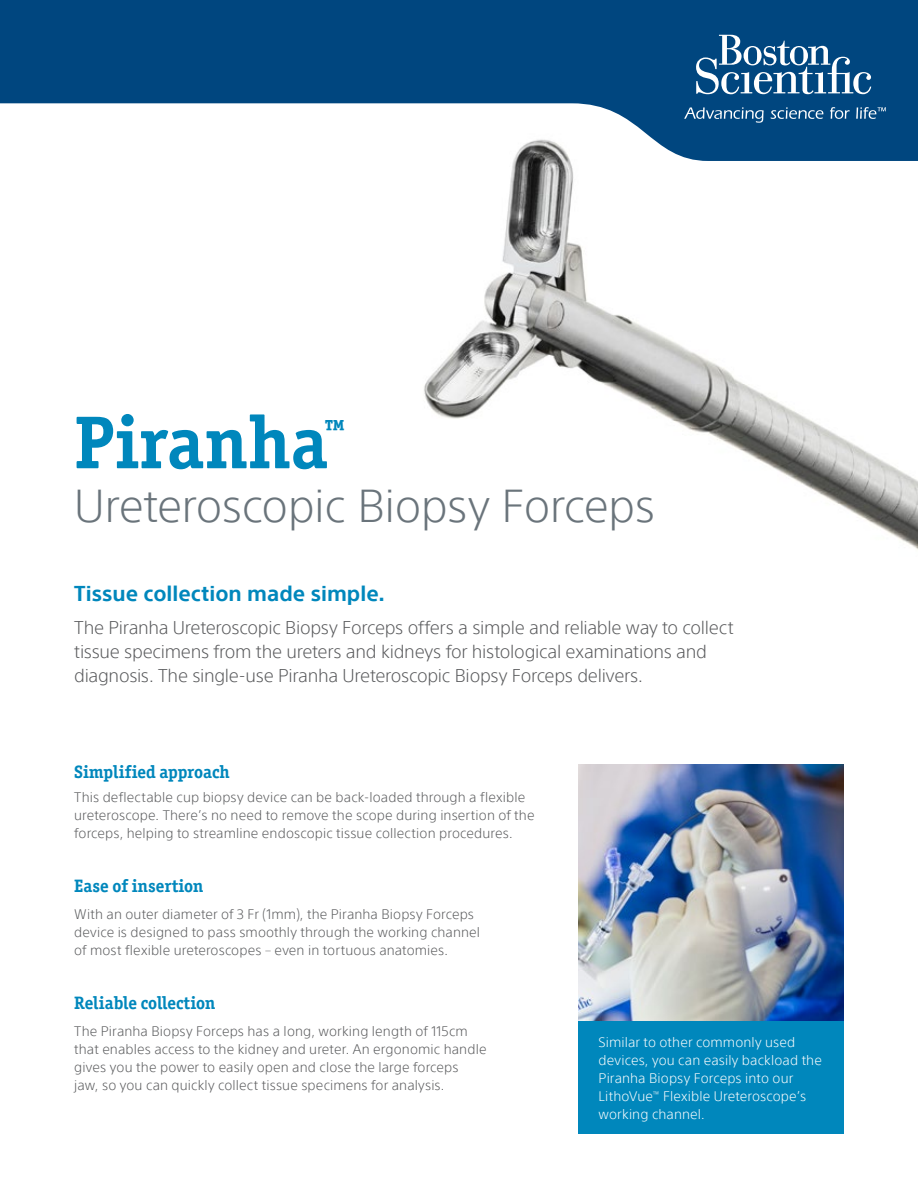
<style>
.page{position:relative;width:918px;height:1188px;background:#fff}
.page>*{position:absolute;margin:0;border:0;box-sizing:border-box;transform-origin:0 0}
.t1{font:700 75px "Officina Ser ITC Std";letter-spacing:-.005em;color:#0087bc}
.t2{font:300 45px "SST";letter-spacing:-.015em;color:#6a747b}
.t3{font:700 26.25px "Officina Ser ITC Std";color:#0087bc}
.t4{font:700 21px "SST";color:#0087bc}
.t5{font:300 18px/24px "SST";letter-spacing:-.015em;color:#58595b}
.t6{font:700 18px "Officina Ser ITC Std";color:#0087bc}
.t7{font:300 13.5px/18px "SST";letter-spacing:.01em;color:#58595b}
.t8{font:300 13.5px/18px "SST";letter-spacing:.01em;color:#fff}
</style>
<div class="page">
<img style="left:424px;top:161px;width:494px;height:389px">
<img style="left:578px;top:765px;width:266px;height:257px">
<div style="left:578px;top:1022px;width:266px;height:112px;background:#0087bc"></div>
<svg style="left:0;top:0;width:918px;height:161px;fill:#00467f"></svg>
<svg style="left:696px;top:35px;width:175px;height:59px"></svg>
<svg style="left:684px;top:107px;width:80px;height:16px"></svg>
<svg style="left:771px;top:107px;width:52px;height:12px"></svg>
<svg style="left:830px;top:107px;width:20px;height:12px"></svg>
<svg style="left:856px;top:107px;width:30px;height:12px"></svg>
<h1 class="t1" style="left:74px;top:397px;width:255px">Piranha</h1>
<h3 class="t3" style="left:325px;top:413px;width:21px">™</h3>
<h2 class="t2" style="left:74px;top:480px;width:583px">Ureteroscopic Biopsy Forceps</h2>
<h3 class="t4" style="left:74px;top:581px;width:312px">Tissue collection made simple.</h3>
<p class="t5" style="left:74px;top:616px;width:661px">The Piranha Ureteroscopic Biopsy Forceps offers a simple and reliable way to collect tissue specimens from the ureters and kidneys for histological examinations and diagnosis. The single-use Piranha Ureteroscopic Biopsy Forceps delivers.</p>
<h3 class="t6" style="left:74px;top:760px;width:157px">Simplified approach</h3>
<p class="t7" style="left:74px;top:788px;width:462px">This deflectable cup biopsy device can be back-loaded through a flexible ureteroscope. There’s no need to remove the scope during insertion of the forceps, helping to streamline endoscopic tissue collection procedures.</p>
<h3 class="t6" style="left:74px;top:875px;width:131px">Ease of insertion</h3>
<p class="t7" style="left:74px;top:905px;width:407px">With an outer diameter of 3 Fr (1mm), the Piranha Biopsy Forceps device is designed to pass smoothly through the working channel of most flexible ureteroscopes – even in tortuous anatomies.</p>
<h3 class="t6" style="left:74px;top:992px;width:143px">Reliable collection</h3>
<p class="t7" style="left:74px;top:1022px;width:414px">The Piranha Biopsy Forceps has a long, working length of 115cm that enables access to the kidney and ureter. An ergonomic handle gives you the power to easily open and close the large forceps<br>jaw, so you can quickly collect tissue specimens for analysis.</p>
<p class="t8" style="left:599px;top:1033px;width:225px">Similar to other commonly used devices, you can easily backload the<br>Piranha Biopsy Forceps into our<br>LithoVue<sup>™</sup> Flexible Ureteroscope’s working channel.</p>
</div>
